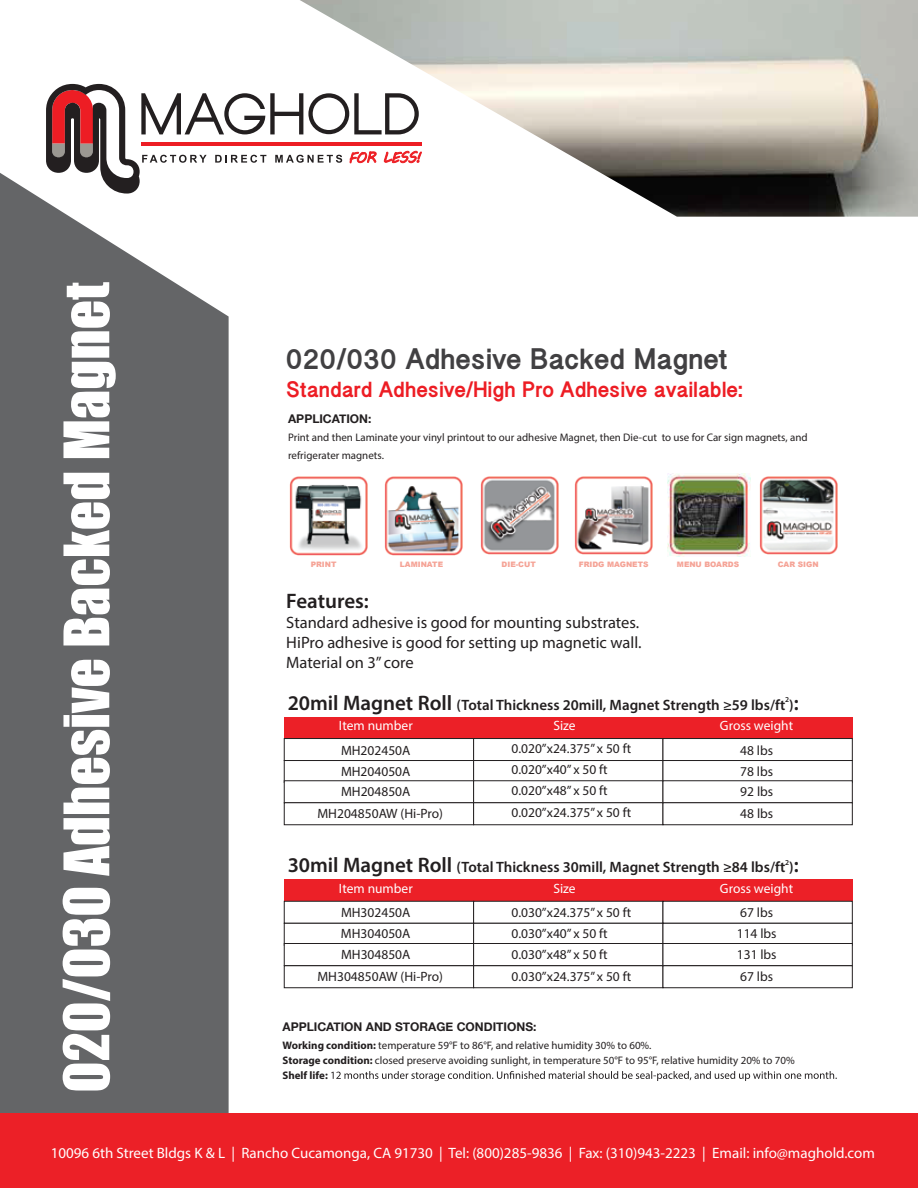
<style>
.page{position:relative;width:918px;height:1188px;background:#fff}
.page>*{position:absolute;margin:0;border:0;box-sizing:border-box;transform-origin:0 0}
.t1{font:57.9px "Impact";color:#fff}
.t2{font:700 30px "Myanmar Sangam MN";color:#414042}
.t3{font:700 22.5px "Myanmar Sangam MN";color:#ed1d24}
.t4{font:600 21px "Myriad Pro";color:#231f20}
.t5{font:16.5px/19.8px "Myriad Pro";color:#231f20}
.t6{font:600 15px "Myriad Pro";color:#231f20}
.t7{font:15px "Myriad Pro";color:#fff}
.t8{font:13.5px/20.5px "Myriad Pro";color:#231f20}
.t9{font:13.5px "Myriad Pro";color:#fff}
.t10{font:700 12px "Helvetica Neue";color:#231f20}
.t11{font:10.95px/15px "Myriad Pro";color:#231f20}
.t12{font:900 7.5px "Arial";color:#f5a396}
.t13{font:600 7.5px "Myriad Pro";color:#231f20}
.s1{font-size:21px}
.s2{font-weight:700}
</style>
<div class="page">
<img style="left:300px;top:0;width:618px;height:217px">
<div style="left:0;top:173px;width:229px;height:940px;background:#646567"></div>
<div style="left:0;top:1113px;width:918px;height:75px;background:#ec2027"></div>
<svg style="left:46px;top:84px;width:376px;height:110px"></svg>
<div style="left:284px;top:717px;width:190px;height:22px;background:#ec2027"></div>
<div style="left:474px;top:717px;width:189px;height:22px;background:#ec2027"></div>
<div style="left:663px;top:717px;width:189px;height:22px;background:#ec2027"></div>
<div style="left:284px;top:738px;width:190px;height:23px;background:#fff;border:1px solid #231f20"></div>
<div style="left:473px;top:738px;width:190px;height:23px;background:#fff;border:1px solid #231f20"></div>
<div style="left:663px;top:738px;width:190px;height:23px;background:#fff;border:1px solid #231f20"></div>
<div style="left:284px;top:760px;width:190px;height:23px;background:#fff;border:1px solid #231f20"></div>
<div style="left:473px;top:760px;width:190px;height:23px;background:#fff;border:1px solid #231f20"></div>
<div style="left:663px;top:760px;width:190px;height:23px;background:#fff;border:1px solid #231f20"></div>
<div style="left:284px;top:780px;width:190px;height:23px;background:#fff;border:1px solid #231f20"></div>
<div style="left:473px;top:780px;width:190px;height:23px;background:#fff;border:1px solid #231f20"></div>
<div style="left:663px;top:780px;width:190px;height:23px;background:#fff;border:1px solid #231f20"></div>
<div style="left:284px;top:879px;width:190px;height:22px;background:#ec2027"></div>
<div style="left:474px;top:879px;width:189px;height:22px;background:#ec2027"></div>
<div style="left:663px;top:879px;width:189px;height:22px;background:#ec2027"></div>
<div style="left:284px;top:901px;width:190px;height:23px;background:#fff;border:1px solid #231f20"></div>
<div style="left:473px;top:901px;width:190px;height:23px;background:#fff;border:1px solid #231f20"></div>
<div style="left:663px;top:901px;width:190px;height:23px;background:#fff;border:1px solid #231f20"></div>
<div style="left:284px;top:923px;width:190px;height:23px;background:#fff;border:1px solid #231f20"></div>
<div style="left:473px;top:923px;width:190px;height:23px;background:#fff;border:1px solid #231f20"></div>
<div style="left:663px;top:923px;width:190px;height:23px;background:#fff;border:1px solid #231f20"></div>
<div style="left:284px;top:943px;width:190px;height:23px;background:#fff;border:1px solid #231f20"></div>
<div style="left:473px;top:943px;width:190px;height:23px;background:#fff;border:1px solid #231f20"></div>
<div style="left:663px;top:943px;width:190px;height:23px;background:#fff;border:1px solid #231f20"></div>
<div style="left:284px;top:965px;width:190px;height:23px;background:#fff;border:1px solid #231f20"></div>
<div style="left:473px;top:965px;width:190px;height:23px;background:#fff;border:1px solid #231f20"></div>
<div style="left:663px;top:965px;width:190px;height:23px;background:#fff;border:1px solid #231f20"></div>
<div style="left:284px;top:802px;width:190px;height:23px;background:#fff;border:1px solid #231f20"></div>
<div style="left:473px;top:802px;width:190px;height:23px;background:#fff;border:1px solid #231f20"></div>
<div style="left:663px;top:802px;width:190px;height:23px;background:#fff;border:1px solid #231f20"></div>
<svg style="left:331px;top:1071px;width:506px;height:10px"></svg>
<img style="left:759px;top:476px;width:79px;height:79px">
<img style="left:480px;top:476px;width:79px;height:79px">
<img style="left:384px;top:476px;width:79px;height:80px">
<img style="left:289px;top:476px;width:79px;height:80px">
<img style="left:574px;top:476px;width:79px;height:79px">
<img style="left:667px;top:474px;width:83px;height:83px">
<h1 class="t1" style="left:42px;top:1093px;width:812px;rotate:-90deg">020/030 Adhesive Backed Magnet</h1>
<h2 class="t2" style="left:286px;top:341px;width:443px">020/030 Adhesive Backed Magnet</h2>
<h3 class="t3" style="left:286px;top:376px;width:458px">Standard Adhesive/High Pro Adhesive available:</h3>
<p class="t10" style="left:288px;top:409px;width:85px">APPLICATION:</p>
<p class="t11" style="left:288px;top:428px;width:521px;line-height:18px">Print and then Laminate your vinyl printout to our adhesive Magnet, then Die-cut to use for Car sign magnets, and refrigerater magnets.</p>
<p class="t12" style="left:311px;top:558px;width:27px">PRINT</p>
<p class="t12" style="left:400px;top:558px;width:45px">LAMINATE</p>
<p class="t12" style="left:502px;top:558px;width:36px">DIE-CUT</p>
<p class="t12" style="left:579px;top:558px;width:71px">FRIDG MAGNETS</p>
<p class="t12" style="left:677px;top:558px;width:64px">MENU BOARDS</p>
<p class="t12" style="left:778px;top:558px;width:42px">CAR SIGN</p>
<h3 class="t4" style="left:286px;top:588px;width:84px">Features:</h3>
<h3 class="t5" style="left:286px;top:612px;width:357px">Standard adhesive is good for mounting substrates.<br>HiPro adhesive is good for setting up magnetic wall.<br>Material on 3” core</h3>
<h3 class="t6" style="left:288px;top:695px;width:512px"><span class="s1">20mil Magnet Roll</span> (Total Thickness 20mill, Magnet Strength ≥59 lbs/ft )<span class="s1">:</span></h3>
<p class="t13" style="left:785px;top:695px;width:6px">2</p>
<p class="t9" style="left:339px;top:717px;width:75px">Item number</p>
<p class="t9" style="left:554px;top:717px;width:24px">Size</p>
<p class="t9" style="left:720px;top:717px;width:75px">Gross weight</p>
<p class="t8" style="left:341px;top:740px;width:71px">MH202450A</p>
<p class="t8" style="left:740px;top:740px;width:34px">48 lbs</p>
<p class="t8" style="left:341px;top:761px;width:71px">MH204050A</p>
<p class="t8" style="left:740px;top:761px;width:34px">78 lbs</p>
<p class="t8" style="left:341px;top:781px;width:71px">MH204850A</p>
<p class="t8" style="left:740px;top:781px;width:34px">92 lbs</p>
<p class="t8" style="left:511px;top:738px;width:121px">0.020”x24.375” x 50 ft<br>0.020”x40” x 50 ft<br>0.020”x48” x 50 ft</p>
<p class="t8" style="left:317px;top:803px;width:127px">MH204850AW (Hi-Pro)</p>
<p class="t8" style="left:512px;top:802px;width:121px">0.020”x24.375” x 50 ft</p>
<p class="t8" style="left:740px;top:803px;width:34px">48 lbs</p>
<h3 class="t6" style="left:288px;top:858px;width:512px"><span class="s1">30mil Magnet Roll</span> (Total Thickness 30mill, Magnet Strength ≥84 lbs/ft )<span class="s1">:</span></h3>
<p class="t13" style="left:785px;top:857px;width:6px">2</p>
<p class="t9" style="left:339px;top:880px;width:75px">Item number</p>
<p class="t9" style="left:554px;top:880px;width:24px">Size</p>
<p class="t9" style="left:720px;top:880px;width:75px">Gross weight</p>
<p class="t8" style="left:341px;top:902px;width:71px">MH302450A</p>
<p class="t8" style="left:511px;top:902px;width:121px;line-height:21px">0.030”x24.375” x 50 ft<br>0.030”x40” x 50 ft</p>
<p class="t8" style="left:740px;top:902px;width:34px">67 lbs</p>
<p class="t8" style="left:341px;top:923px;width:71px">MH304050A</p>
<p class="t8" style="left:737px;top:923px;width:41px">114 lbs</p>
<p class="t8" style="left:341px;top:943px;width:71px">MH304850A</p>
<p class="t8" style="left:511px;top:943px;width:98px">0.030”x48” x 50 ft</p>
<p class="t8" style="left:737px;top:943px;width:41px">131 lbs</p>
<p class="t8" style="left:317px;top:966px;width:127px">MH304850AW (Hi-Pro)</p>
<p class="t8" style="left:511px;top:966px;width:121px">0.030”x24.375” x 50 ft</p>
<p class="t8" style="left:740px;top:966px;width:34px">67 lbs</p>
<p class="t10" style="left:283px;top:1017px;width:256px">APPLICATION AND STORAGE CONDITIONS:</p>
<p class="t11" style="left:283px;top:1038px;width:514px"><span class="s2">Working condition:</span> temperature 59°F to 86°F, and relative humidity 30% to 60%.<br><span class="s2">Storage condition:</span> closed preserve avoiding sunlight, in temperature 50°F to 95°F, relative humidity 20% to 70%<br><span class="s2">Shelf life:</span></p>
<h3 class="t7" style="left:51px;top:1144px;width:826px">10096 6th Street Bldgs K &amp; L | Rancho Cucamonga, CA 91730 | Tel: (800)285-9836 | Fax: (310)943-2223 | Email: info@maghold.com</h3>
</div>
